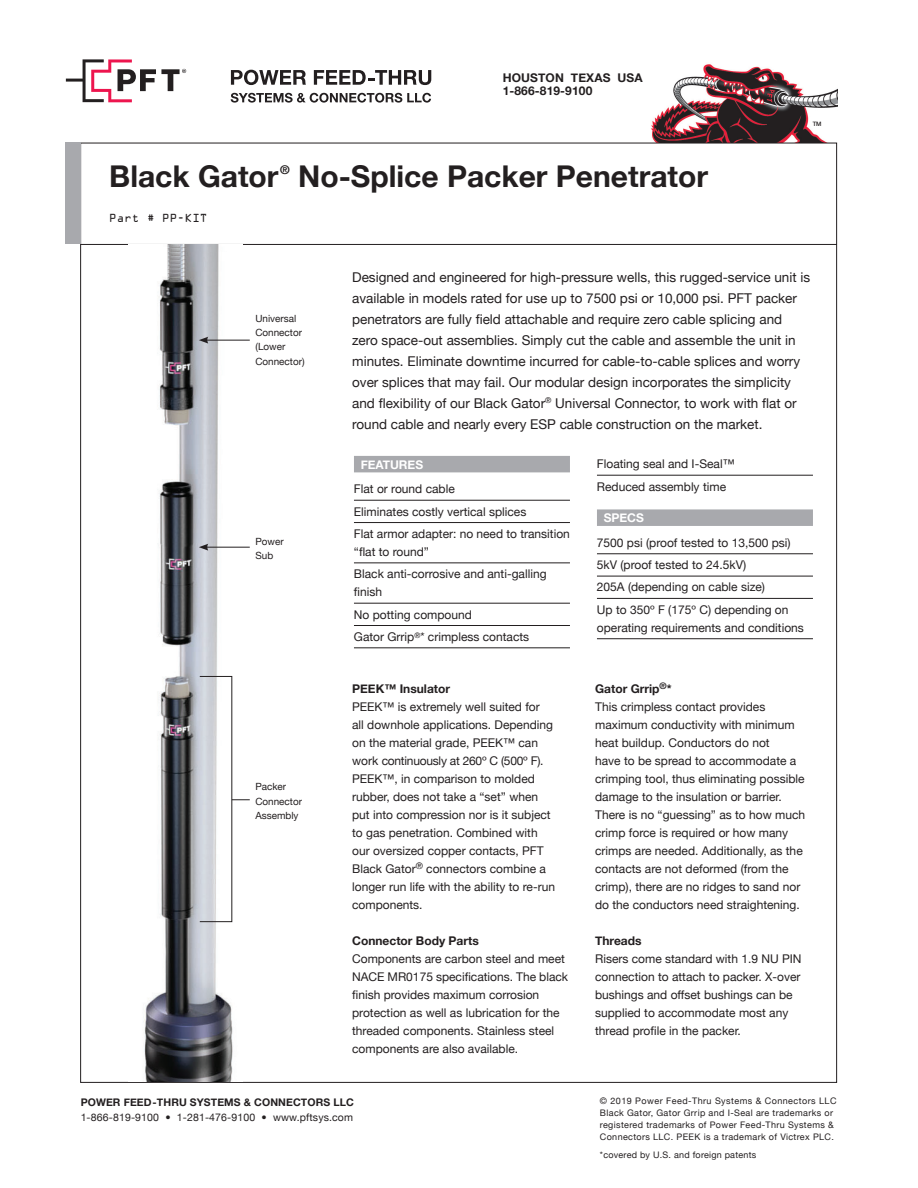
<style>
.page{position:relative;width:918px;height:1188px;background:#fff}
.page>*{position:absolute;margin:0;border:0;box-sizing:border-box;transform-origin:0 0}
.headline{font:700 30px "Helvetica Neue";color:#231f20}
.body_copy{font:13.5px/21px "Helvetica Neue";color:#231f20}
.subtext_body_copy{font:12px/18px "Helvetica Neue";color:#231f20}
.features_specs{font:12px/18px "Helvetica Neue";color:#231f20}
.subtext_headline{font:700 12px/13.5px "Helvetica Neue";color:#231f20}
.features_specs_heade{font:700 12px "Helvetica Neue";color:#fff}
.headline-2{font:700 12px "Helvetica Neue";color:#231f20}
.t1{font:10.5px "Helvetica Neue";letter-spacing:.015em;color:#231f20}
.t2{font:700 10.5px "Helvetica Neue";letter-spacing:.01em;color:#231f20}
.t3{font:10.5px "OCRA Std";color:#231f20}
.callout{font:9.9px/14.1px "Helvetica Neue";color:#231f20}
.t4{font:9px/12px "Helvetica Neue";letter-spacing:.04em;color:#231f20}
.t5{font:500 6px "Helvetica Neue";color:#231f20}
</style>
<div class="page">
<img style="left:648px;top:64px;width:189px;height:79px">
<svg style="left:231px;top:70px;width:75px;height:15px"></svg>
<svg style="left:314px;top:70px;width:117px;height:15px"></svg>
<svg style="left:231px;top:93px;width:200px;height:10px"></svg>
<svg style="left:66px;top:59px;width:120px;height:43px"></svg>
<div style="left:66px;top:143px;width:15px;height:101px;background:#a8a9ad"></div>
<hr style="left:81px;top:244px;width:756px;height:1px;background:#231f20">
<img style="left:144px;top:245px;width:98px;height:837px">
<div style="left:354px;top:456px;width:216px;height:16px;background:#a8a9ad"></div>
<hr style="left:354px;top:500px;width:216px;height:1px;background:#231f20">
<hr style="left:354px;top:522px;width:216px;height:1px;background:#231f20">
<hr style="left:354px;top:563px;width:216px;height:1px;background:#231f20">
<hr style="left:354px;top:603px;width:216px;height:1px;background:#231f20">
<hr style="left:354px;top:625px;width:216px;height:1px;background:#231f20">
<hr style="left:354px;top:648px;width:216px;height:1px;background:#231f20">
<hr style="left:597px;top:475px;width:216px;height:1px;background:#231f20">
<div style="left:597px;top:509px;width:216px;height:17px;background:#a8a9ad"></div>
<hr style="left:597px;top:554px;width:216px;height:1px;background:#231f20">
<hr style="left:597px;top:576px;width:216px;height:1px;background:#231f20">
<hr style="left:597px;top:598px;width:216px;height:1px;background:#231f20">
<hr style="left:597px;top:638px;width:216px;height:1px;background:#231f20">
<svg style="left:232px;top:799px;width:18px;height:1px"></svg>
<hr style="left:206px;top:547px;width:44px;height:1px;background:#231f20">
<svg style="left:199px;top:544px;width:9px;height:7px"></svg>
<hr style="left:206px;top:340px;width:44px;height:1px;background:#231f20">
<svg style="left:199px;top:337px;width:9px;height:7px"></svg>
<p class="subtext_headline" style="left:503px;top:70px;width:141px">HOUSTON TEXAS USA<br>1-866-819-9100</p>
<p class="headline" style="left:109px;top:158px;width:171px">Black Gator</p>
<p class="headline-2" style="left:280px;top:162px;width:11px">®</p>
<p class="headline" style="left:298px;top:158px;width:411px">No-Splice Packer Penetrator</p>
<p class="t3" style="left:109px;top:212px;width:100px">Part # PP-KIT</p>
<p class="t5" style="left:813px;top:120px;width:10px">TM</p>
<p class="callout" style="left:255px;top:311px;width:48px">Universal<br>Connector (Lower</p>
<p class="callout" style="left:255px;top:354px;width:51px">Connector)</p>
<p class="callout" style="left:255px;top:534px;width:30px">Power</p>
<p class="callout" style="left:255px;top:548px;width:19px">Sub</p>
<p class="callout" style="left:255px;top:780px;width:32px">Packer</p>
<p class="callout" style="left:255px;top:794px;width:48px">Connector</p>
<p class="callout" style="left:255px;top:808px;width:45px">Assembly</p>
<p class="body_copy" style="left:352px;top:266px;width:460px">Designed and engineered for high-pressure wells, this rugged-service unit is available in models rated for use up to 7500 psi or 10,000 psi. PFT packer penetrators are fully field attachable and require zero cable splicing and zero space-out assemblies. Simply cut the cable and assemble the unit in minutes. Eliminate downtime incurred for cable-to-cable splices and worry over splices that may fail. Our modular design incorporates the simplicity and flexibility of our Black Gator<sup>®</sup> Universal Connector, to work with flat or round cable and nearly every ESP cable construction on the market.</p>
<p class="features_specs_heade" style="left:361px;top:457px;width:64px">FEATURES</p>
<p class="features_specs" style="left:354px;top:480px;width:102px">Flat or round cable</p>
<p class="features_specs" style="left:354px;top:502px;width:174px">Eliminates costly vertical splices</p>
<p class="features_specs" style="left:354px;top:525px;width:217px">Flat armor adapter: no need to transition “flat to round”</p>
<p class="features_specs" style="left:354px;top:565px;width:194px">Black anti-corrosive and anti-galling finish</p>
<p class="features_specs" style="left:354px;top:605px;width:120px">No potting compound</p>
<p class="features_specs" style="left:354px;top:627px;width:177px">Gator Grrip<sup>®</sup>* crimpless contacts</p>
<p class="subtext_headline" style="left:352px;top:681px;width:99px">PEEK™ Insulator</p>
<p class="subtext_body_copy" style="left:352px;top:697px;width:204px">PEEK™ is extremely well suited for<br>all downhole applications. Depending on the material grade, PEEK™ can work continuously at 260º C (500º F).<br>PEEK™, in comparison to molded rubber, does not take a “set” when put into compression nor is it subject to gas penetration. Combined with our oversized copper contacts, PFT Black Gator<sup>®</sup> connectors combine a longer run life with the ability to re-run components.</p>
<p class="subtext_headline" style="left:352px;top:933px;width:128px">Connector Body Parts</p>
<p class="subtext_body_copy" style="left:352px;top:949px;width:217px">Components are carbon steel and meet NACE MR0175 specifications. The black finish provides maximum corrosion protection as well as lubrication for the threaded components. Stainless steel components are also available.</p>
<p class="features_specs" style="left:597px;top:455px;width:139px">Floating seal and I-Seal™</p>
<p class="subtext_body_copy" style="left:597px;top:477px;width:131px">Reduced assembly time</p>
<p class="features_specs_heade" style="left:604px;top:510px;width:42px">SPECS</p>
<p class="features_specs" style="left:597px;top:533px;width:195px">7500 psi (proof tested to 13,500 psi)</p>
<p class="features_specs" style="left:597px;top:556px;width:151px">5kV (proof tested to 24.5kV)</p>
<p class="features_specs" style="left:597px;top:578px;width:170px">205A (depending on cable size)</p>
<p class="features_specs" style="left:597px;top:600px;width:208px">Up to 350º F (175º C) depending on operating requirements and conditions</p>
<p class="subtext_headline" style="left:595px;top:681px;width:78px">Gator Grrip<sup>®</sup>*</p>
<p class="subtext_body_copy" style="left:595px;top:697px;width:212px">This crimpless contact provides maximum conductivity with minimum heat buildup. Conductors do not<br>have to be spread to accommodate a crimping tool, thus eliminating possible damage to the insulation or barrier.<br>There is no “guessing” as to how much crimp force is required or how many crimps are needed. Additionally, as the contacts are not deformed (from the crimp), there are no ridges to sand nor do the conductors need straightening.</p>
<p class="subtext_headline" style="left:595px;top:933px;width:48px">Threads</p>
<p class="subtext_body_copy" style="left:595px;top:949px;width:208px">Risers come standard with 1.9 NU PIN connection to attach to packer. X-over bushings and offset bushings can be supplied to accommodate most any thread profile in the packer.</p>
<p class="t2" style="left:81px;top:1096px;width:275px">POWER FEED-THRU SYSTEMS &amp; CONNECTORS LLC</p>
<p class="t1" style="left:81px;top:1111px;width:274px">1-866-819-9100 • 1-281-476-9100 • www.pftsys.com</p>
<p class="t4" style="left:600px;top:1095px;width:238px">© 2019 Power Feed-Thru Systems &amp; Connectors LLC Black Gator, Gator Grrip and I-Seal are trademarks or registered trademarks of Power Feed-Thru Systems &amp; Connectors LLC. PEEK is a trademark of Victrex PLC.</p>
<p class="t4" style="left:600px;top:1148px;width:158px">*covered by U.S. and foreign patents</p>
</div>
